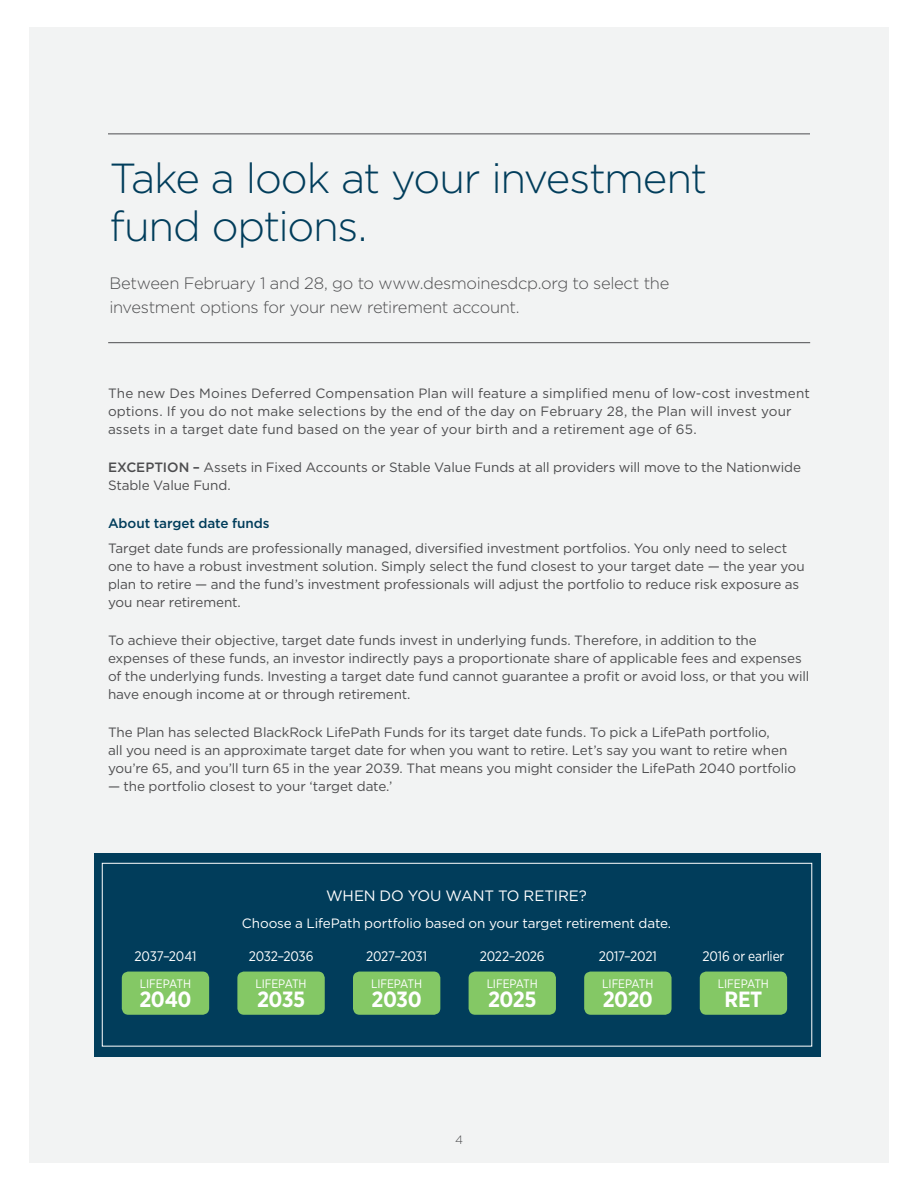
<style>
.page{position:relative;width:918px;height:1188px;background:#fff}
.page>*{position:absolute;margin:0;border:0;box-sizing:border-box;transform-origin:0 0}
.t1{font:300 42px/48px "Gotham";letter-spacing:-.03em;color:#013d5b}
.t2{font:700 22.05px "Gotham Narrow";letter-spacing:-.02em;color:#fff}
.t3{font:300 16.5px/24px "Gotham";letter-spacing:-.02em;color:#4d4d4f}
.t4{font:15px "Gotham";letter-spacing:-.01em;color:#fff}
.t5{font:13.8px "Gotham Narrow";letter-spacing:-.015em;color:#fff}
.t6{font:13.5px/18px "Gotham";letter-spacing:-.01em;color:#4d4d4f}
.t7{font:13.5px/18px "Gotham";letter-spacing:.01em;color:#4d4d4f}
.t8{font:13.5px "Gotham";letter-spacing:-.01em;color:#fff}
.t9{font:500 13.5px "Gotham";letter-spacing:-.005em;color:#013d5b}
.t10{font:12.3px "Gotham Narrow";letter-spacing:-.01em;color:#fff}
.t11{font:300 12px "Gotham";color:#4d4d4f}
.s1{font-weight:500}
</style>
<div class="page">
<div style="left:29px;top:28px;width:860px;height:1135px;background:#f2f3f3"></div>
<hr style="left:108px;top:134px;width:702px;height:1px;background:#4d4d4f">
<hr style="left:108px;top:342px;width:702px;height:1px;background:#4d4d4f">
<div style="left:94px;top:853px;width:727px;height:203px;background:#013d5b"></div>
<div style="left:102px;top:863px;width:710px;height:184px;border:1px solid #fff"></div>
<div style="left:237px;top:972px;width:88px;height:43px;background:#84c865;border-radius:7px"></div>
<div style="left:353px;top:972px;width:87px;height:43px;background:#84c865;border-radius:7px"></div>
<div style="left:469px;top:972px;width:87px;height:43px;background:#84c865;border-radius:7px"></div>
<div style="left:584px;top:972px;width:88px;height:43px;background:#84c865;border-radius:7px"></div>
<div style="left:700px;top:972px;width:87px;height:43px;background:#84c865;border-radius:7px"></div>
<div style="left:122px;top:972px;width:87px;height:43px;background:#84c865;border-radius:7px"></div>
<h1 class="t1" style="left:110px;top:153px;width:599px">Take a look at your investment fund options.</h1>
<p class="t3" style="left:110px;top:270px;width:561px">Between February 1 and 28, go to www.desmoinesdcp.org to select the investment options for your new retirement account.</p>
<p class="t7" style="left:108px;top:384px;width:703px">The new Des Moines Deferred Compensation Plan will feature a simplified menu of low-cost investment options. If you do not make selections by the end of the day on February 28, the Plan will invest your assets in a target date fund based on the year of your birth and a retirement age of 65.</p>
<p class="t6" style="left:108px;top:458px;width:695px"><span class="s1">EXCEPTION –</span> Assets in Fixed Accounts or Stable Value Funds at all providers will move to the Nationwide<br>Stable Value Fund.</p>
<p class="t9" style="left:108px;top:515px;width:163px">About target date funds</p>
<p class="t6" style="left:108px;top:539px;width:698px">Target date funds are professionally managed, diversified investment portfolios. You only need to select one to have a robust investment solution. Simply select the fund closest to your target date — the year you plan to retire — and the fund’s investment professionals will adjust the portfolio to reduce risk exposure as you near retirement.</p>
<p class="t6" style="left:108px;top:631px;width:703px">To achieve their objective, target date funds invest in underlying funds. Therefore, in addition to the expenses of these funds, an investor indirectly pays a proportionate share of applicable fees and expenses of the underlying funds. Investing a target date fund cannot guarantee a profit or avoid loss, or that you will have enough income at or through retirement.</p>
<p class="t6" style="left:108px;top:723px;width:690px">The Plan has selected BlackRock LifePath Funds for its target date funds. To pick a LifePath portfolio,<br>all you need is an approximate target date for when you want to retire. Let’s say you want to retire when you’re 65, and you’ll turn 65 in the year 2039. That means you might consider the LifePath 2040 portfolio</p>
<p class="t6" style="left:108px;top:777px;width:286px">— the portfolio closest to your ‘target date.’</p>
<p class="t4" style="left:326px;top:887px;width:262px">WHEN DO YOU WANT TO RETIRE?</p>
<p class="t8" style="left:242px;top:915px;width:431px">Choose a LifePath portfolio based on your target retirement date.</p>
<p class="t5" style="left:135px;top:948px;width:63px">2037–2041</p>
<p class="t5" style="left:249px;top:948px;width:66px">2032–2036</p>
<p class="t5" style="left:366px;top:948px;width:63px">2027–2031</p>
<p class="t5" style="left:480px;top:948px;width:66px">2022–2026</p>
<p class="t5" style="left:599px;top:948px;width:60px">2017–2021</p>
<p class="t5" style="left:702px;top:948px;width:84px">2016 or earlier</p>
<h2 class="t2" style="left:139px;top:985px;width:54px">2040</h2>
<p class="t10" style="left:140px;top:976px;width:53px">LIFEPATH</p>
<p class="t10" style="left:256px;top:976px;width:53px">LIFEPATH</p>
<p class="t10" style="left:371px;top:976px;width:53px">LIFEPATH</p>
<p class="t10" style="left:487px;top:976px;width:53px">LIFEPATH</p>
<p class="t10" style="left:602px;top:976px;width:53px">LIFEPATH</p>
<p class="t10" style="left:718px;top:976px;width:53px">LIFEPATH</p>
<h2 class="t2" style="left:257px;top:985px;width:50px">2035</h2>
<h2 class="t2" style="left:372px;top:985px;width:52px">2030</h2>
<h2 class="t2" style="left:488px;top:985px;width:50px">2025</h2>
<h2 class="t2" style="left:603px;top:985px;width:52px">2020</h2>
<h2 class="t2" style="left:725px;top:985px;width:39px">RET</h2>
<p class="t11" style="left:455px;top:1132px;width:9px">4</p>
</div>
